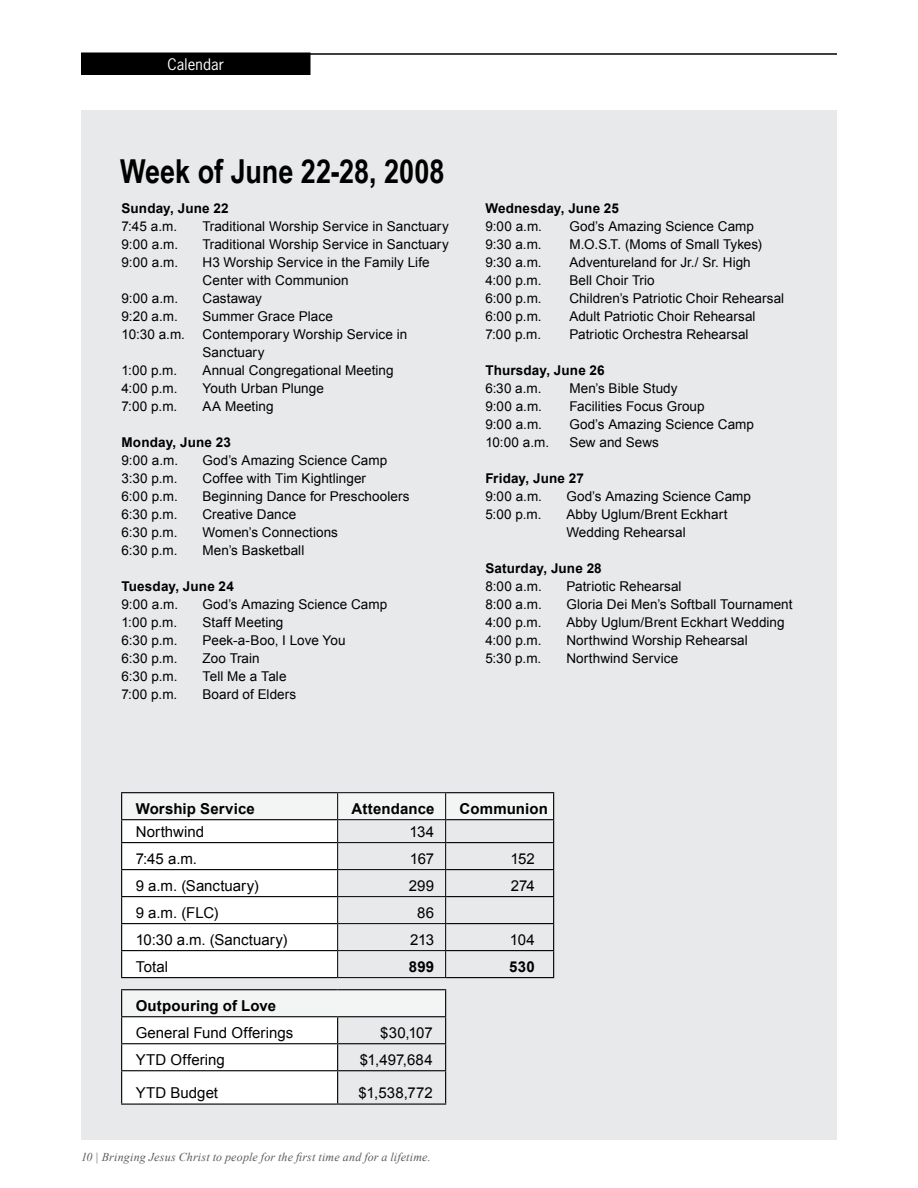
<style>
.page{position:relative;width:918px;height:1188px;background:#fff}
.page>*{position:absolute;margin:0;border:0;box-sizing:border-box;transform-origin:0 0}
.t1{font:700 33px "Arial Narrow";color:#000}
.t2{font:15px "Arial";color:#000}
.t3{font:700 15px "Arial";letter-spacing:.005em;color:#000}
.t4{font:15px "News Gothic Std";letter-spacing:.01em;color:#fff}
.t5{font:13.5px/18px "Arial";letter-spacing:.005em;color:#000}
.t6{font:700 13.5px "Arial";letter-spacing:.01em;color:#000}
.t7{font:italic 12px "Times New Roman";letter-spacing:.015em;color:#585e5c}
</style>
<div class="page">
<hr style="left:115px;top:53px;width:722px;height:2px;background:#000">
<div style="left:81px;top:110px;width:756px;height:1030px;background:#e7e9ea"></div>
<div style="left:82px;top:53px;width:228px;height:21px;background:#000"></div>
<div style="left:81px;top:52px;width:229px;height:23px;border:2px solid #000"></div>
<hr style="left:121px;top:989px;width:217px;height:1px;background:#000">
<hr style="left:338px;top:989px;width:108px;height:1px;background:#000">
<svg style="left:121px;top:990px;width:325px;height:114px"></svg>
<hr style="left:121px;top:1070px;width:217px;height:1px;background:#000">
<hr style="left:121px;top:1071px;width:1px;height:33px;background:#000">
<hr style="left:338px;top:1070px;width:108px;height:1px;background:#000">
<hr style="left:337px;top:1071px;width:1px;height:33px;background:#000">
<hr style="left:445px;top:1071px;width:1px;height:33px;background:#000">
<hr style="left:121px;top:1104px;width:217px;height:1px;background:#000">
<hr style="left:338px;top:1104px;width:108px;height:1px;background:#000">
<hr style="left:121px;top:792px;width:216px;height:1px;background:#000">
<hr style="left:446px;top:792px;width:108px;height:1px;background:#000">
<hr style="left:337px;top:792px;width:109px;height:1px;background:#000">
<svg style="left:121px;top:793px;width:433px;height:185px"></svg>
<hr style="left:337px;top:977px;width:109px;height:1px;background:#000">
<p class="t4" style="left:168px;top:54px;width:58px">Calendar</p>
<h1 class="t1" style="left:120px;top:146px;width:326px">Week of June 22-28, 2008</h1>
<p class="t6" style="left:122px;top:199px;width:109px">Sunday, June 22</p>
<p class="t5" style="left:122px;top:217px;width:57px">7:45 a.m.</p>
<p class="t5" style="left:202px;top:217px;width:248px">Traditional Worship Service in Sanctuary</p>
<p class="t5" style="left:122px;top:235px;width:58px">9:00 a.m.</p>
<p class="t5" style="left:202px;top:235px;width:248px">Traditional Worship Service in Sanctuary</p>
<p class="t5" style="left:122px;top:253px;width:58px">9:00 a.m.</p>
<p class="t5" style="left:202px;top:253px;width:229px">H3 Worship Service in the Family Life<br>Center with Communion</p>
<p class="t5" style="left:122px;top:289px;width:58px">9:00 a.m.</p>
<p class="t5" style="left:203px;top:289px;width:61px">Castaway</p>
<p class="t5" style="left:122px;top:307px;width:58px">9:20 a.m.</p>
<p class="t5" style="left:203px;top:307px;width:132px">Summer Grace Place</p>
<p class="t5" style="left:122px;top:325px;width:65px">10:30 a.m.</p>
<p class="t5" style="left:202px;top:325px;width:206px">Contemporary Worship Service in<br>Sanctuary</p>
<p class="t5" style="left:121px;top:361px;width:57px">1:00 p.m.</p>
<p class="t5" style="left:202px;top:361px;width:193px">Annual Congregational Meeting</p>
<p class="t5" style="left:121px;top:379px;width:58px">4:00 p.m.</p>
<p class="t5" style="left:202px;top:379px;width:123px">Youth Urban Plunge</p>
<p class="t5" style="left:121px;top:397px;width:57px">7:00 p.m.</p>
<p class="t5" style="left:202px;top:397px;width:73px">AA Meeting</p>
<p class="t6" style="left:122px;top:433px;width:111px">Monday, June 23</p>
<p class="t5" style="left:122px;top:451px;width:58px">9:00 a.m.</p>
<p class="t5" style="left:202px;top:451px;width:186px">God’s Amazing Science Camp</p>
<p class="t5" style="left:122px;top:469px;width:58px">3:30 p.m.</p>
<p class="t5" style="left:202px;top:469px;width:165px">Coffee with Tim Kightlinger</p>
<p class="t5" style="left:122px;top:487px;width:58px">6:00 p.m.</p>
<p class="t5" style="left:202px;top:487px;width:209px">Beginning Dance for Preschoolers</p>
<p class="t5" style="left:122px;top:505px;width:58px">6:30 p.m.</p>
<p class="t5" style="left:202px;top:505px;width:95px">Creative Dance</p>
<p class="t5" style="left:122px;top:523px;width:58px">6:30 p.m.</p>
<p class="t5" style="left:202px;top:523px;width:137px">Women’s Connections</p>
<p class="t5" style="left:122px;top:541px;width:58px">6:30 p.m.</p>
<p class="t5" style="left:202px;top:541px;width:103px">Men’s Basketball</p>
<p class="t6" style="left:122px;top:577px;width:114px">Tuesday, June 24</p>
<p class="t5" style="left:122px;top:595px;width:58px">9:00 a.m.</p>
<p class="t5" style="left:202px;top:595px;width:186px">God’s Amazing Science Camp</p>
<p class="t5" style="left:122px;top:613px;width:57px">1:00 p.m.</p>
<p class="t5" style="left:202px;top:613px;width:82px">Staff Meeting</p>
<p class="t5" style="left:122px;top:631px;width:58px">6:30 p.m.</p>
<p class="t5" style="left:202px;top:631px;width:145px">Peek-a-Boo, I Love You</p>
<p class="t5" style="left:122px;top:649px;width:58px">6:30 p.m.</p>
<p class="t5" style="left:202px;top:649px;width:59px">Zoo Train</p>
<p class="t5" style="left:122px;top:667px;width:58px">6:30 p.m.</p>
<p class="t5" style="left:202px;top:667px;width:86px">Tell Me a Tale</p>
<p class="t5" style="left:122px;top:685px;width:57px">7:00 p.m.</p>
<p class="t5" style="left:202px;top:685px;width:95px">Board of Elders</p>
<p class="t6" style="left:485px;top:199px;width:135px">Wednesday, June 25</p>
<p class="t5" style="left:485px;top:217px;width:58px">9:00 a.m.</p>
<p class="t5" style="left:569px;top:217px;width:186px">God’s Amazing Science Camp</p>
<p class="t5" style="left:485px;top:235px;width:58px">9:30 a.m.</p>
<p class="t5" style="left:569px;top:235px;width:194px">M.O.S.T. (Moms of Small Tykes)</p>
<p class="t5" style="left:485px;top:253px;width:58px">9:30 a.m.</p>
<p class="t5" style="left:569px;top:253px;width:183px">Adventureland for Jr./ Sr. High</p>
<p class="t5" style="left:485px;top:271px;width:58px">4:00 p.m.</p>
<p class="t5" style="left:569px;top:271px;width:87px">Bell Choir Trio</p>
<p class="t5" style="left:485px;top:289px;width:58px">6:00 p.m.</p>
<p class="t5" style="left:569px;top:289px;width:216px">Children’s Patriotic Choir Rehearsal</p>
<p class="t5" style="left:485px;top:307px;width:58px">6:00 p.m.</p>
<p class="t5" style="left:569px;top:307px;width:188px">Adult Patriotic Choir Rehearsal</p>
<p class="t5" style="left:485px;top:325px;width:57px">7:00 p.m.</p>
<p class="t5" style="left:569px;top:325px;width:181px">Patriotic Orchestra Rehearsal</p>
<p class="t6" style="left:485px;top:361px;width:121px">Thursday, June 26</p>
<p class="t5" style="left:485px;top:379px;width:58px">6:30 a.m.</p>
<p class="t5" style="left:569px;top:379px;width:110px">Men’s Bible Study</p>
<p class="t5" style="left:485px;top:397px;width:58px">9:00 a.m.</p>
<p class="t5" style="left:569px;top:397px;width:137px">Facilities Focus Group</p>
<p class="t5" style="left:485px;top:415px;width:58px">9:00 a.m.</p>
<p class="t5" style="left:569px;top:415px;width:186px">God’s Amazing Science Camp</p>
<p class="t5" style="left:485px;top:433px;width:65px">10:00 a.m.</p>
<p class="t5" style="left:569px;top:433px;width:91px">Sew and Sews</p>
<p class="t6" style="left:485px;top:469px;width:100px">Friday, June 27</p>
<p class="t5" style="left:485px;top:487px;width:58px">9:00 a.m.</p>
<p class="t5" style="left:566px;top:487px;width:186px">God’s Amazing Science Camp</p>
<p class="t5" style="left:485px;top:505px;width:58px">5:00 p.m.</p>
<p class="t5" style="left:566px;top:505px;width:163px">Abby Uglum/Brent Eckhart<br>Wedding Rehearsal</p>
<p class="t6" style="left:485px;top:559px;width:118px">Saturday, June 28</p>
<p class="t5" style="left:485px;top:577px;width:58px">8:00 a.m.</p>
<p class="t5" style="left:566px;top:577px;width:117px">Patriotic Rehearsal</p>
<p class="t5" style="left:485px;top:595px;width:58px">8:00 a.m.</p>
<p class="t5" style="left:566px;top:595px;width:228px">Gloria Dei Men’s Softball Tournament</p>
<p class="t5" style="left:485px;top:613px;width:58px">4:00 p.m.</p>
<p class="t5" style="left:566px;top:613px;width:220px">Abby Uglum/Brent Eckhart Wedding</p>
<p class="t5" style="left:485px;top:631px;width:58px">4:00 p.m.</p>
<p class="t5" style="left:566px;top:631px;width:183px">Northwind Worship Rehearsal</p>
<p class="t5" style="left:485px;top:649px;width:57px">5:30 p.m.</p>
<p class="t5" style="left:566px;top:649px;width:114px">Northwind Service</p>
<p class="t3" style="left:136px;top:799px;width:121px">Worship Service</p>
<p class="t3" style="left:352px;top:799px;width:84px">Attendance</p>
<p class="t3" style="left:460px;top:799px;width:90px">Communion</p>
<p class="t2" style="left:136px;top:822px;width:70px">Northwind</p>
<p class="t2" style="left:410px;top:822px;width:26px">134</p>
<p class="t2" style="left:136px;top:849px;width:63px">7:45 a.m.</p>
<p class="t2" style="left:410px;top:849px;width:26px">167</p>
<p class="t2" style="left:510px;top:849px;width:26px">152</p>
<p class="t2" style="left:136px;top:876px;width:125px">9 a.m. (Sanctuary)</p>
<p class="t2" style="left:409px;top:876px;width:27px">299</p>
<p class="t2" style="left:511px;top:876px;width:25px">274</p>
<p class="t2" style="left:136px;top:903px;width:84px">9 a.m. (FLC)</p>
<p class="t2" style="left:417px;top:903px;width:18px">86</p>
<p class="t2" style="left:136px;top:930px;width:153px">10:30 a.m. (Sanctuary)</p>
<p class="t2" style="left:410px;top:930px;width:25px">213</p>
<p class="t2" style="left:510px;top:930px;width:26px">104</p>
<p class="t2" style="left:136px;top:957px;width:34px">Total</p>
<p class="t3" style="left:409px;top:956px;width:27px">899</p>
<p class="t3" style="left:509px;top:956px;width:27px">530</p>
<p class="t3" style="left:136px;top:996px;width:142px">Outpouring of Love</p>
<p class="t2" style="left:136px;top:1023px;width:159px">General Fund Offerings</p>
<p class="t2" style="left:380px;top:1023px;width:54px">$30,107</p>
<p class="t2" style="left:136px;top:1050px;width:91px">YTD Offering</p>
<p class="t2" style="left:360px;top:1050px;width:74px">$1,497,684</p>
<p class="t2" style="left:136px;top:1083px;width:84px">YTD Budget</p>
<p class="t2" style="left:359px;top:1083px;width:76px">$1,538,772</p>
<p class="t7" style="left:81px;top:1148px;width:351px">10 | Bringing Jesus Christ to people for the first time and for a lifetime.</p>
</div>
